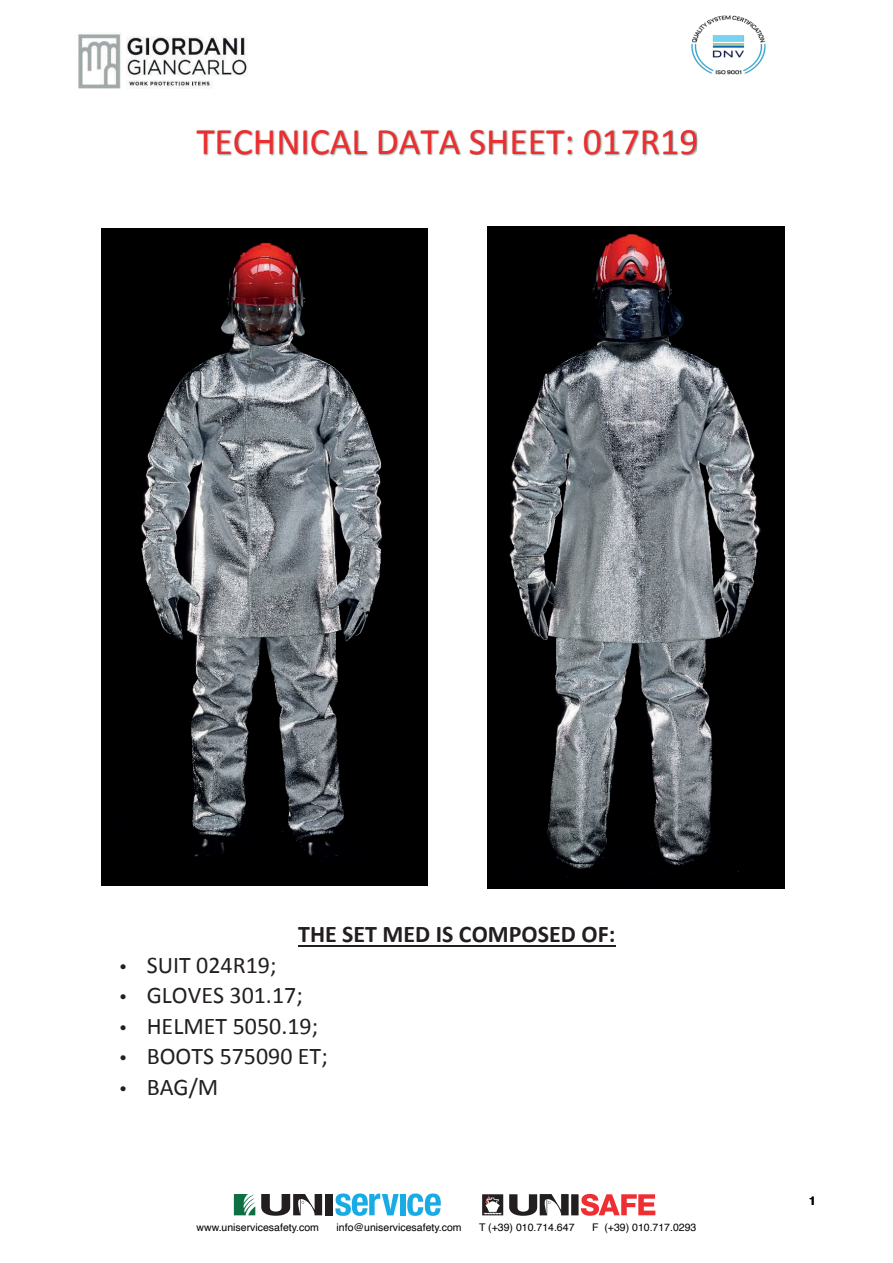
<style>
.page{position:relative;width:893px;height:1263px;background:#fff}
.page>*{position:absolute;margin:0;border:0;box-sizing:border-box;transform-origin:0 0}
.t1{font:37.5px "Calibri";color:#ee2d2d}
.t2{font:24px "Calibri";color:#231f20}
.t3{font:700 24px "Calibri";color:#231f20}
.t4{font:700 12px "Helvetica";color:#000001}
.t5{font:10.5px "Helvetica";color:#000001}
.s1{font-family:"Myriad Pro"}
</style>
<div class="page">
<img style="left:78px;top:34px;width:169px;height:55px">
<img style="left:691px;top:15px;width:75px;height:60px">
<img style="left:196px;top:129px;width:478px;height:27px">
<img style="left:663px;top:130px;width:11px;height:24px">
<img style="left:674px;top:129px;width:24px;height:27px">
<img style="left:674px;top:130px;width:22px;height:24px">
<img style="left:423px;top:155px;width:72px;height:85px">
<hr style="left:298px;top:945px;width:318px;height:1px;background:#231f20">
<img style="left:101px;top:229px;width:327px;height:657px">
<img style="left:488px;top:226px;width:297px;height:662px">
<svg style="left:482px;top:1194px;width:21px;height:21px"></svg>
<div style="left:571px;top:1194px;width:8px;height:21px;background:#231f20"></div>
<svg style="left:581px;top:1194px;width:74px;height:22px"></svg>
<svg style="left:509px;top:1194px;width:60px;height:22px"></svg>
<svg style="left:335px;top:1193px;width:64px;height:23px"></svg>
<div style="left:400px;top:1194px;width:6px;height:21px;background:#19abe3"></div>
<svg style="left:407px;top:1193px;width:34px;height:23px"></svg>
<div style="left:325px;top:1194px;width:8px;height:21px;background:#231f20"></div>
<svg style="left:261px;top:1194px;width:61px;height:22px"></svg>
<svg style="left:234px;top:1194px;width:21px;height:21px"></svg>
<h1 class="t1" style="left:196px;top:116px;width:503px">TECHNICAL DATA SHEET: 017R19</h1>
<h2 class="t3" style="left:298px;top:917px;width:319px">THE SET MED IS COMPOSED OF:</h2>
<h2 class="t2" style="left:120px;top:948px;width:158px"><span class="s1">•</span> SUIT 024R19;</h2>
<h2 class="t2" style="left:120px;top:979px;width:185px"><span class="s1">•</span> GLOVES 301.17;</h2>
<h2 class="t2" style="left:120px;top:1009px;width:200px"><span class="s1">•</span> HELMET 5050.19;</h2>
<h2 class="t2" style="left:120px;top:1040px;width:210px"><span class="s1">•</span> BOOTS 575090 ET;</h2>
<h2 class="t2" style="left:120px;top:1070px;width:100px"><span class="s1">•</span> BAG/M</h2>
<p class="t5" style="left:196px;top:1219px;width:124px">www.uniservicesafety.com</p>
<p class="t5" style="left:337px;top:1219px;width:127px">info@uniservicesafety.com</p>
<p class="t5" style="left:479px;top:1219px;width:97px">T (+39) 010.714.647</p>
<p class="t5" style="left:592px;top:1219px;width:106px">F (+39) 010.717.0293</p>
<p class="t4" style="left:809px;top:1193px;width:8px">1</p>
</div>
